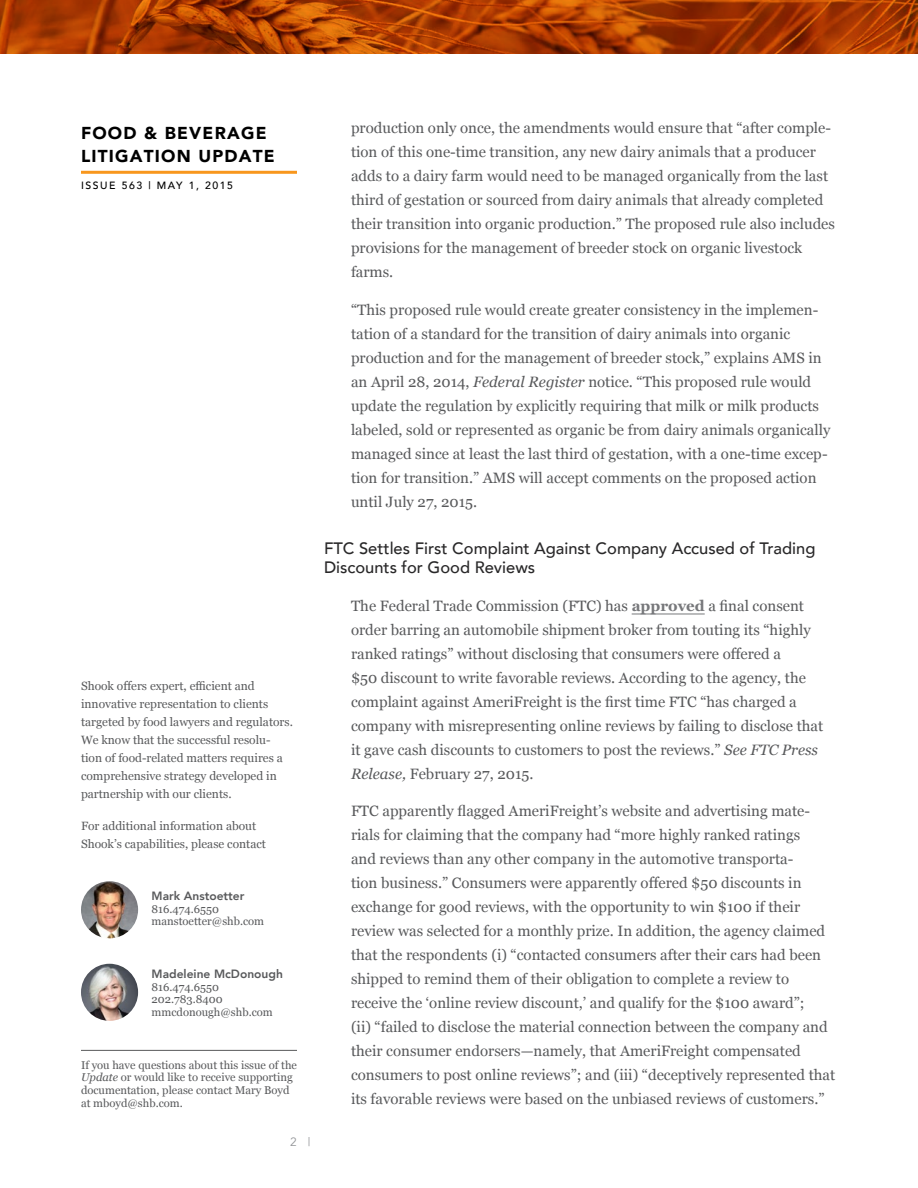
<style>
.page{position:relative;width:918px;height:1188px;background:#fff}
.page>*{position:absolute;margin:0;border:0;box-sizing:border-box;transform-origin:0 0}
.t1{font:900 17.25px/22.5px "Avenir";letter-spacing:.07em;color:#000}
.t2{font:500 16.5px/19.8px "Avenir";color:#292829}
.t3{font:15px/24px "Georgia";color:#58595b}
.t4{font:12px/18px "Georgia";color:#58595b}
.t5{font:800 12px "Avenir";color:#58595b}
.t6{font:12px "Avenir";color:#939598}
.t7{font:11.25px/12.8px "Georgia";color:#58595b}
.t8{font:500 10.5px "Avenir";letter-spacing:.15em;color:#000}
.s1{font-style:italic}
.s2{font-family:"Georgia Pro";font-weight:700;color:#77787b}
</style>
<div class="page">
<hr style="left:81px;top:171px;width:216px;height:3px;background:#f8971d">
<svg style="left:0;top:0;width:918px;height:54px;background:#a83c02"></svg>
<hr style="left:632px;top:614px;width:73px;height:1px;background:#77787b">
<hr style="left:81px;top:1050px;width:216px;height:1px;background:#58595b">
<img style="left:81px;top:881px;width:57px;height:57px;border-radius:29px">
<img style="left:81px;top:964px;width:57px;height:57px;border-radius:29px">
<p class="t1" style="left:81px;top:122px;width:195px">FOOD &amp; BEVERAGE<br>LITIGATION UPDATE</p>
<p class="t8" style="left:81px;top:176px;width:154px">ISSUE 563 | MAY 1, 2015</p>
<p class="t4" style="left:81px;top:676px;width:213px">Shook offers expert, efficient and innovative representation to clients targeted by food lawyers and regulators.<br>We know that the successful resolu&shy;tion of food-related matters requires a comprehensive strategy developed in partnership with our clients.</p>
<p class="t4" style="left:81px;top:816px;width:187px">For additional information about<br>Shook’s capabilities, please contact</p>
<p class="t5" style="left:152px;top:886px;width:94px">Mark Anstoetter</p>
<p class="t7" style="left:152px;top:902px;width:114px">816.474.6550 manstoetter@shb.com</p>
<p class="t5" style="left:152px;top:964px;width:133px">Madeleine McDonough</p>
<p class="t7" style="left:152px;top:980px;width:123px">816.474.6550<br>202.783.8400 mmcdonough@shb.com</p>
<p class="t7" style="left:81px;top:1058px;width:217px">If you have questions about this issue of the <span class="s1">Update</span> or would like to receive supporting documentation, please contact Mary Boyd at mboyd@shb.com.</p>
<p class="t6" style="left:290px;top:1135px;width:22px">2 |</p>
<p class="t3" style="left:351px;top:116px;width:486px">production only once, the amendments would ensure that “after comple&shy;tion of this one-time transition, any new dairy animals that a producer adds to a dairy farm would need to be managed organically from the last third of gestation or sourced from dairy animals that already completed their transition into organic production.” The proposed rule also includes provisions for the management of breeder stock on organic livestock farms.</p>
<p class="t3" style="left:351px;top:297px;width:481px">“This proposed rule would create greater consistency in the implemen&shy;tation of a standard for the transition of dairy animals into organic production and for the management of breeder stock,” explains AMS in an April 28, 2014, <span class="s1">Federal Register</span> notice. “This proposed rule would update the regulation by explicitly requiring that milk or milk products labeled, sold or represented as organic be from dairy animals organically managed since at least the last third of gestation, with a one-time excep&shy;tion for transition.” AMS will accept comments on the proposed action until July 27, 2015.</p>
<p class="t2" style="left:324px;top:537px;width:493px">FTC Settles First Complaint Against Company Accused of Trading<br>Discounts for Good Reviews</p>
<p class="t3" style="left:351px;top:593px;width:474px">The Federal Trade Commission (FTC) has <span class="s2">approved</span> a final consent order barring an automobile shipment broker from touting its “highly ranked ratings” without disclosing that consumers were offered a<br>$50 discount to write favorable reviews. According to the agency, the complaint against AmeriFreight is the first time FTC “has charged a company with misrepresenting online reviews by failing to disclose that it gave cash discounts to customers to post the reviews.” <span class="s1">See FTC Press Release,</span> February 27, 2015.</p>
<p class="t3" style="left:351px;top:799px;width:486px">FTC apparently flagged AmeriFreight’s website and advertising mate&shy;rials for claiming that the company had “more highly ranked ratings<br>and reviews than any other company in the automotive transporta-<br>tion business.” Consumers were apparently offered $50 discounts in exchange for good reviews, with the opportunity to win $100 if their review was selected for a monthly prize. In addition, the agency claimed that the respondents (i) “contacted consumers after their cars had been shipped to remind them of their obligation to complete a review to receive the ‘online review discount,’ and qualify for the $100 award”;<br>(ii) “failed to disclose the material connection between the company and their consumer endorsers—namely, that AmeriFreight compensated consumers to post online reviews”; and (iii) “deceptively represented that its favorable reviews were based on the unbiased reviews of customers.”</p>
</div>
